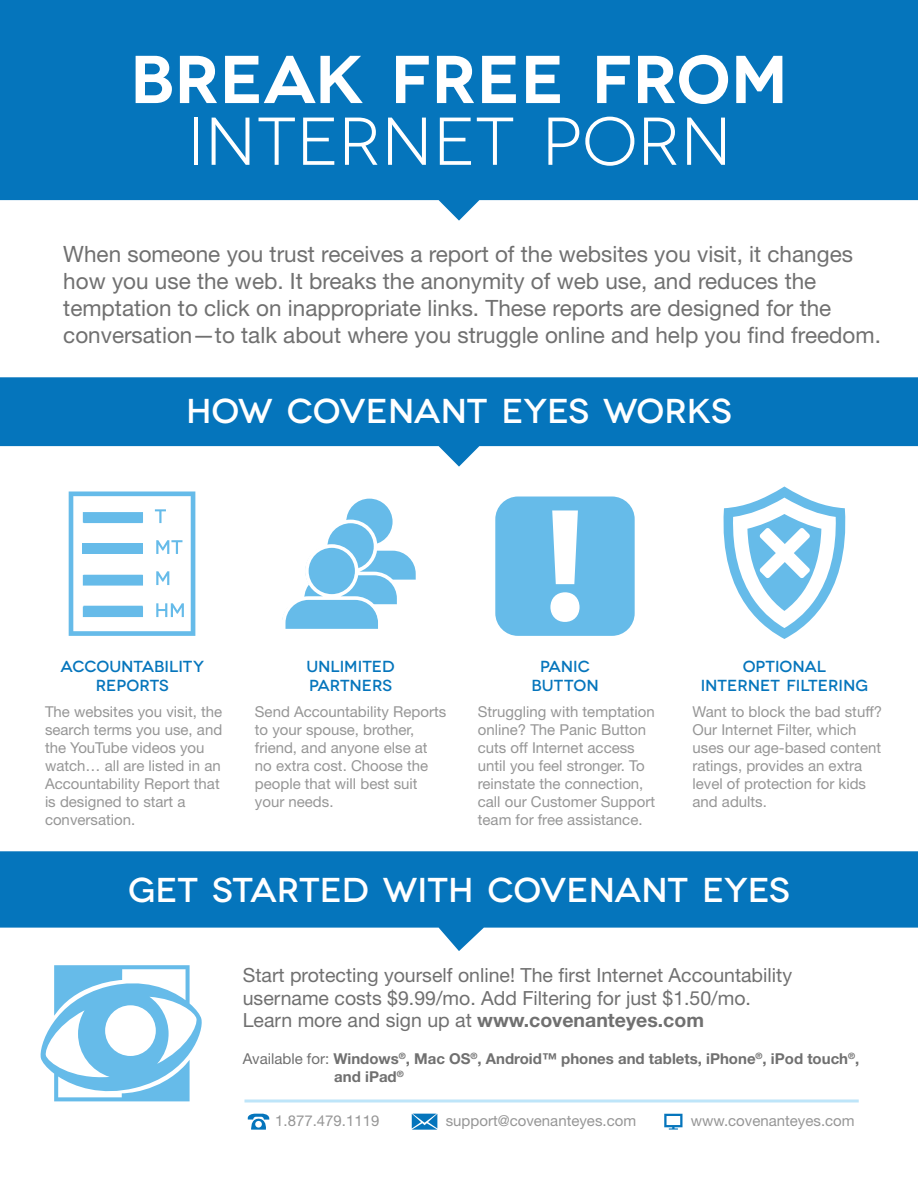
<style>
.page{position:relative;width:918px;height:1188px;background:#fff}
.page>*{position:absolute;margin:0;border:0;box-sizing:border-box;transform-origin:0 0}
.t1{font:600 67.5px "Novecentowide";color:#fff}
.t2{font:67.5px "Novecentowide";color:#fff}
.t3{font:500 34.5px "Novecentowide";color:#fff}
.t4{font:22.5px/27px "Helvetica Neue LT Std";color:#707070}
.t5{font:19.5px/22.5px "Helvetica Neue LT Std";color:#707070}
.t6{font:500 16.05px/19.2px "Novecentowide";color:#0575bc;text-align:center}
.t7{font:15px/18px "Helvetica Neue LT Std";color:#969696}
.t8{font:700 15px/18px "Helvetica Neue LT Std";color:#707070}
.s1{font-weight:700}
.s2{font-weight:400}
</style>
<div class="page">
<svg style="left:0;top:377px;width:918px;height:90px;fill:#0575bc"></svg>
<svg style="left:0;top:851px;width:918px;height:100px;fill:#0575bc"></svg>
<svg style="left:0;top:0;width:918px;height:221px;background:#1c81c2"></svg>
<svg style="left:282px;top:498px;width:134px;height:131px"></svg>
<svg style="left:40px;top:965px;width:162px;height:136px"></svg>
<svg style="left:248px;top:1114px;width:21px;height:16px"></svg>
<svg style="left:412px;top:1114px;width:25px;height:16px"></svg>
<hr style="left:244px;top:1100px;width:615px;height:2px;background:#bee5f9">
<svg style="left:664px;top:1114px;width:18px;height:16px"></svg>
<svg style="left:69px;top:492px;width:126px;height:144px"></svg>
<svg style="left:495px;top:497px;width:140px;height:139px;background:#7dc5ec"></svg>
<svg style="left:723px;top:487px;width:123px;height:152px"></svg>
<h1 class="t1" style="left:130px;top:39px;width:659px">BREAK FREE FROM</h1>
<h1 class="t2" style="left:187px;top:103px;width:545px">INTERNET PORN</h1>
<p class="t4" style="left:63px;top:240px;width:819px">When someone you trust receives a report of the websites you visit, it changes how you use the web. It breaks the anonymity of web use, and reduces the temptation to click on inappropriate links. These reports are designed for the conversation—to talk about where you struggle online and help you find freedom.</p>
<h2 class="t3" style="left:186px;top:390px;width:547px">HOW COVENANT EYES WORKS</h2>
<p class="t6" style="left:61px;top:657px;width:145px">ACCOUNTABILITY<br>REPORTS</p>
<p class="t7" style="left:45px;top:702px;width:179px">The websites you visit, the search terms you use, and the YouTube videos you watch… all are listed in an<br>Accountability Report that is designed to start a conversation.</p>
<p class="t7" style="left:693px;top:702px;width:191px">Want to block the bad stuff?<br>Our Internet Filter, which uses our age-based content ratings, provides an extra level of protection for kids and adults.</p>
<p class="t6" style="left:531px;top:657px;width:69px">PANIC<br>BUTTON</p>
<p class="t6" style="left:701px;top:657px;width:169px">OPTIONAL<br>INTERNET FILTERING</p>
<p class="t6" style="left:306px;top:657px;width:90px;text-align:left">UNLIMITED<br>PARTNERS</p>
<p class="t7" style="left:255px;top:702px;width:193px">Send Accountability Reports to your spouse, brother, friend, and anyone else at no extra cost. Choose the people that will best suit your needs.</p>
<p class="t7" style="left:478px;top:702px;width:179px">Struggling with temptation online? The Panic Button cuts off Internet access until you feel stronger. To reinstate the connection, call our Customer Support team for free assistance.</p>
<h2 class="t3" style="left:128px;top:870px;width:663px">GET STARTED WITH COVENANT EYES</h2>
<h3 class="t5" style="left:243px;top:964px;width:551px">Start protecting yourself online! The first Internet Accountability username costs $9.99/mo. Add Filtering for just $1.50/mo.<br>Learn more and sign up at <span class="s1">www.covenanteyes.com</span></h3>
<p class="t8" style="left:334px;top:1049px;width:527px;text-indent:-92px"><span class="s2">Available for:</span> Windows<sup>®</sup>, Mac OS<sup>®</sup>, Android™ phones and tablets, iPhone<sup>®</sup>, iPod touch<sup>®</sup>, and iPad<sup>®</sup></p>
<p class="t7" style="left:275px;top:1112px;width:106px">1.877.479.1119</p>
<p class="t7" style="left:446px;top:1112px;width:192px">support@covenanteyes.com</p>
<p class="t7" style="left:691px;top:1112px;width:165px">www.covenanteyes.com</p>
</div>
